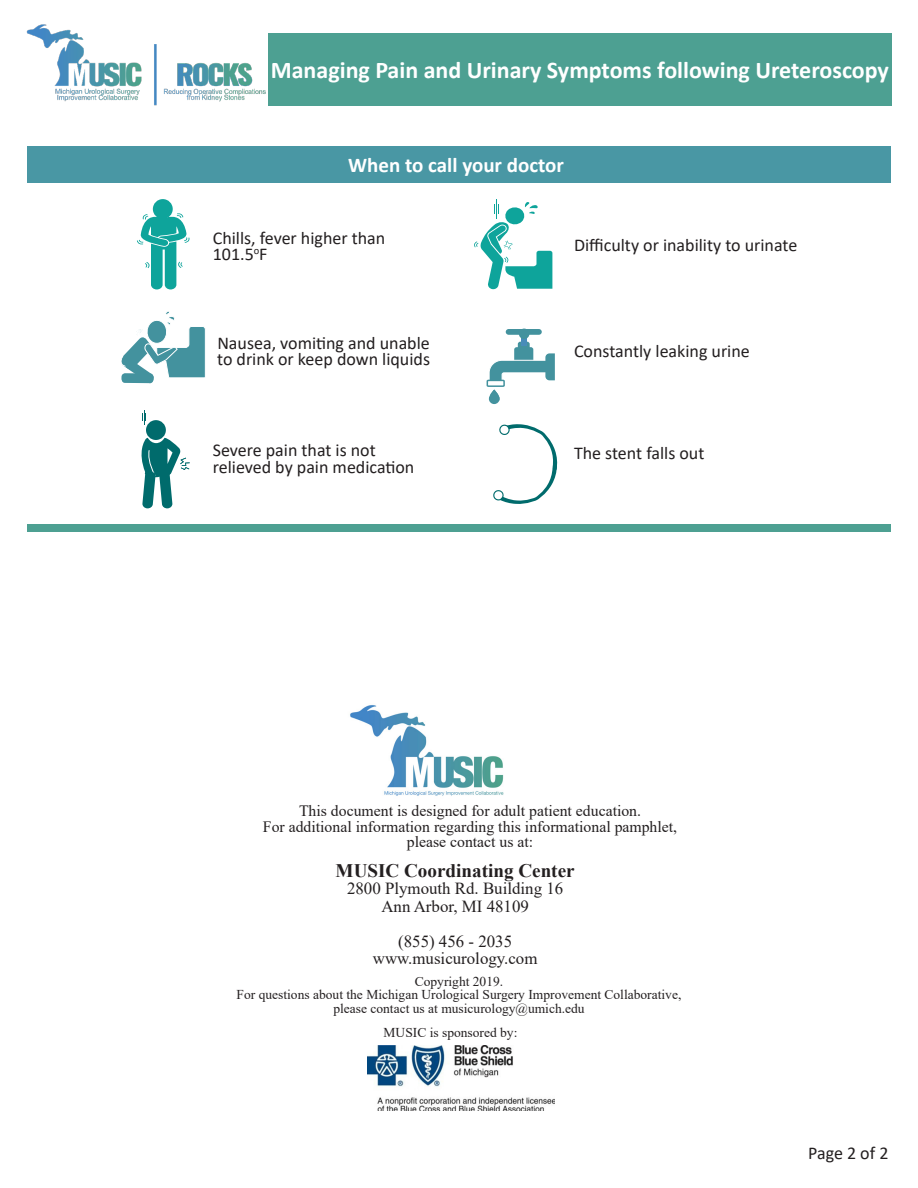
<style>
.page{position:relative;width:918px;height:1188px;background:#fff}
.page>*{position:absolute;margin:0;border:0;box-sizing:border-box;transform-origin:0 0}
.t1{font:700 24px "Calibri";color:#fff}
.t2{font:700 21px "Calibri";color:#fff}
.t3{font:700 19.2px "Times New Roman";color:#231f20}
.t4{font:18px/16.5px "Calibri";color:#231f20}
.t5{font:16.8px "Times New Roman";color:#231f20}
.t6{font:15.75px "Times New Roman";color:#231f20}
.t7{font:13.5px/13.5px "Times New Roman";color:#231f20;text-align:center}
</style>
<div class="page">
<img style="left:26px;top:24px;width:246px;height:82px">
<div style="left:268px;top:34px;width:624px;height:72px;background:#4da092"></div>
<div style="left:27px;top:146px;width:864px;height:37px;background:#4997a4"></div>
<svg style="left:474px;top:199px;width:78px;height:90px"></svg>
<svg style="left:142px;top:410px;width:4px;height:15px"></svg>
<svg style="left:121px;top:311px;width:84px;height:73px"></svg>
<svg style="left:493px;top:424px;width:65px;height:80px"></svg>
<div style="left:487px;top:380px;width:18px;height:7px;border:2px solid #43929e"></div>
<div style="left:521px;top:331px;width:5px;height:15px;background:#488cb9"></div>
<div style="left:506px;top:329px;width:36px;height:6px;background:#43929e;border-radius:3px"></div>
<svg style="left:488px;top:342px;width:67px;height:40px"></svg>
<svg style="left:490px;top:390px;width:10px;height:13px"></svg>
<div style="left:519px;top:329px;width:10px;height:10px;background:#43929e;border-radius:50%"></div>
<div style="left:146px;top:420px;width:20px;height:20px;background:#006b6c;border-radius:50%"></div>
<svg style="left:137px;top:213px;width:53px;height:76px"></svg>
<div style="left:153px;top:199px;width:20px;height:20px;background:#0ea49b;border-radius:50%"></div>
<svg style="left:141px;top:438px;width:49px;height:71px"></svg>
<img style="left:350px;top:705px;width:154px;height:91px">
<img style="left:368px;top:1046px;width:186px;height:65px">
<div style="left:27px;top:525px;width:864px;height:7px;background:#4da092"></div>
<p class="t1" style="left:271px;top:53px;width:620px">Managing Pain and Urinary Symptoms following Ureteroscopy</p>
<p class="t2" style="left:348px;top:151px;width:217px">When to call your doctor</p>
<p class="t4" style="left:213px;top:229px;width:174px">Chills, fever higher than<br>101.5<sup>o</sup>F</p>
<p class="t4" style="left:574px;top:236px;width:225px">Difficulty or inability to urinate</p>
<p class="t4" style="left:217px;top:334px;width:214px">Nausea, vomiting and unable to drink or keep down liquids</p>
<p class="t4" style="left:574px;top:342px;width:177px">Constantly leaking urine</p>
<p class="t4" style="left:213px;top:441px;width:165px">Severe pain that is not</p>
<p class="t4" style="left:574px;top:445px;width:132px">The stent falls out</p>
<p class="t4" style="left:213px;top:458px;width:203px">relieved by pain medication</p>
<p class="t6" style="left:299px;top:799px;width:344px">This document is designed for adult patient education.</p>
<p class="t6" style="left:263px;top:815px;width:416px">For additional information regarding this informational pamphlet,</p>
<p class="t6" style="left:407px;top:831px;width:128px">please contact us at:</p>
<p class="t3" style="left:336px;top:857px;width:241px">MUSIC Coordinating Center</p>
<p class="t5" style="left:347px;top:877px;width:218px">2800 Plymouth Rd. Building 16</p>
<p class="t5" style="left:381px;top:895px;width:149px">Ann Arbor, MI 48109</p>
<p class="t5" style="left:398px;top:929px;width:115px">(855) 456 - 2035</p>
<p class="t5" style="left:373px;top:946px;width:166px">www.musicurology.com</p>
<p class="t7" style="left:415px;top:974px;width:90px">Copyright 2019.</p>
<p class="t7" style="left:237px;top:987px;width:446px">For questions about the Michigan Urological Surgery Improvement Collaborative, please contact us at musicurology@umich.edu</p>
<p class="t7" style="left:384px;top:1025px;width:135px">MUSIC is sponsored by:</p>
<p class="t4" style="left:808px;top:1144px;width:82px">Page 2 of 2</p>
</div>
